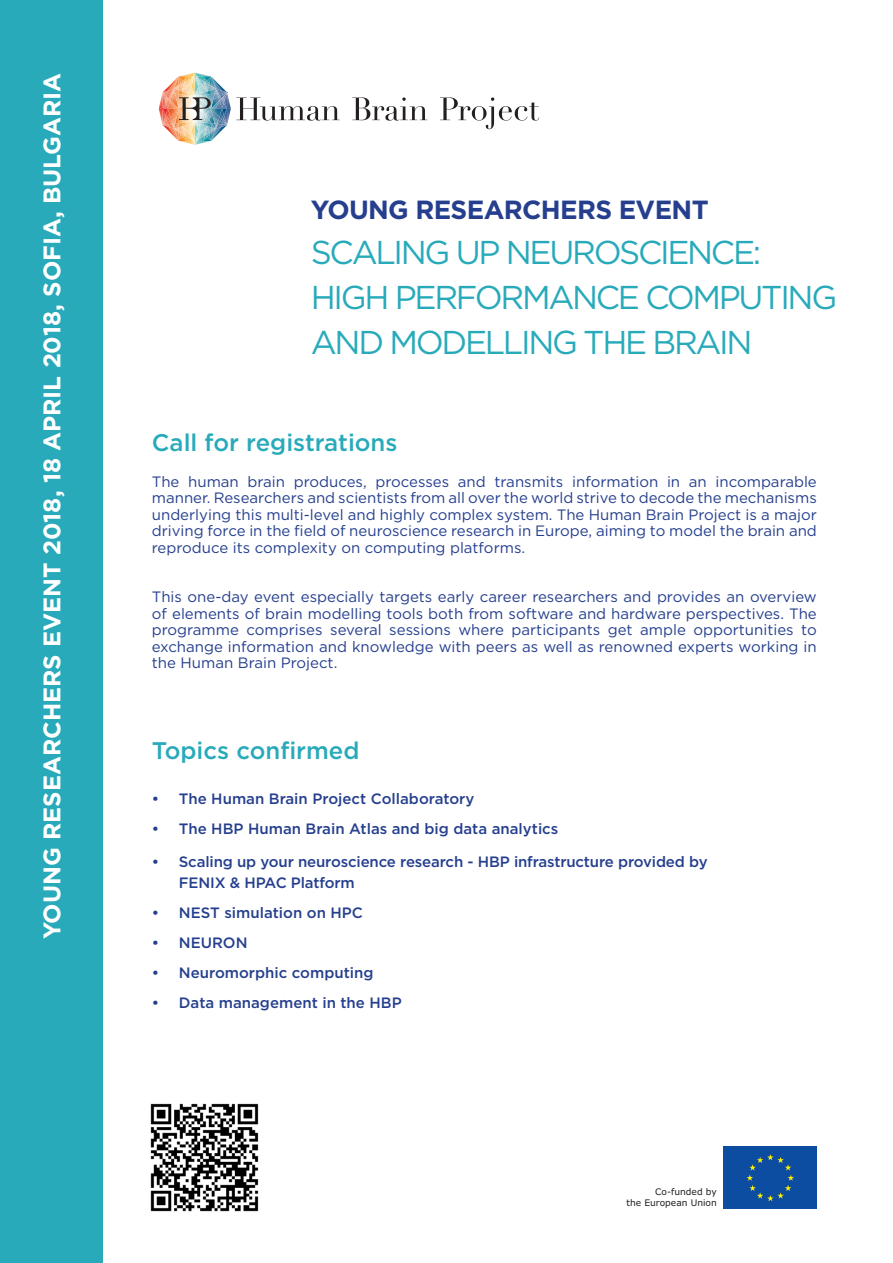
<style>
.page{position:relative;width:893px;height:1263px;background:#fff}
.page>*{position:absolute;margin:0;border:0;box-sizing:border-box;transform-origin:0 0}
.t1{font:33px/44.5px "Gotham";letter-spacing:-.07em;color:#28aaba}
.t2{font:700 26.25px "Gotham";letter-spacing:-.025em;color:#253f8e}
.t3{font:700 24px "Gotham";color:#fff}
.t4{font:500 24px "Gotham";color:#28aaba}
.t5{font:15px/16.5px "Gotham";color:#253f8e;text-align:justify}
.t6{font:500 15px/21px "Gotham";color:#253f8e}
.t7{font:9.15px/10.9px "Verdana";color:#231f20;text-align:right}
</style>
<div class="page">
<div style="left:0;top:0;width:102px;height:1263px;background:#28aaba"></div>
<svg style="left:159px;top:73px;width:181px;height:72px"></svg>
<svg style="left:352px;top:97px;width:75px;height:24px"></svg>
<svg style="left:440px;top:97px;width:99px;height:32px"></svg>
<div style="left:723px;top:1146px;width:94px;height:63px;background:#0d4da1"></div>
<svg style="left:747px;top:1154px;width:47px;height:47px"></svg>
<img style="left:150px;top:1103px;width:109px;height:109px">
<h3 class="t3" style="left:36px;top:939px;width:868px;rotate:-90deg">YOUNG RESEARCHERS EVENT 2018, 18 APRIL 2018, SOFIA, BULGARIA</h3>
<h2 class="t2" style="left:311px;top:192px;width:399px">YOUNG RESEARCHERS EVENT</h2>
<h1 class="t1" style="left:311px;top:230px;width:528px">SCALING UP NEUROSCIENCE:<br>HIGH PERFORMANCE COMPUTING<br>AND MODELLING THE BRAIN</h1>
<h3 class="t4" style="left:152px;top:427px;width:247px">Call for registrations</h3>
<p class="t5" style="left:152px;top:473px;width:666px">The human brain produces, processes and transmits information in an incomparable manner. Researchers and scientists from all over the world strive to decode the mechanisms underlying this multi-level and highly complex system. The Human Brain Project is a major driving force in the field of neuroscience research in Europe, aiming to model the brain and reproduce its complexity on computing platforms.</p>
<p class="t5" style="left:152px;top:588px;width:666px">This one-day event especially targets early career researchers and provides an overview of elements of brain modelling tools both from software and hardware perspectives. The programme comprises several sessions where participants get ample opportunities to exchange information and knowledge with peers as well as renowned experts working in the Human Brain Project.</p>
<h3 class="t4" style="left:152px;top:735px;width:209px">Topics confirmed</h3>
<p class="t6" style="left:152px;top:788px;width:324px">• The Human Brain Project Collaboratory</p>
<p class="t6" style="left:152px;top:818px;width:408px">• The HBP Human Brain Atlas and big data analytics</p>
<p class="t6" style="left:179px;top:851px;width:530px;text-indent:-27px">• Scaling up your neuroscience research - HBP infrastructure provided by<br>FENIX &amp; HPAC Platform</p>
<p class="t6" style="left:152px;top:902px;width:213px">• NEST simulation on HPC</p>
<p class="t6" style="left:152px;top:932px;width:97px">• NEURON</p>
<p class="t6" style="left:152px;top:962px;width:223px">• Neuromorphic computing</p>
<p class="t6" style="left:152px;top:992px;width:251px">• Data management in the HBP</p>
<p class="t7" style="left:626px;top:1186px;width:92px">Co-funded by<br>the European Union</p>
</div>
